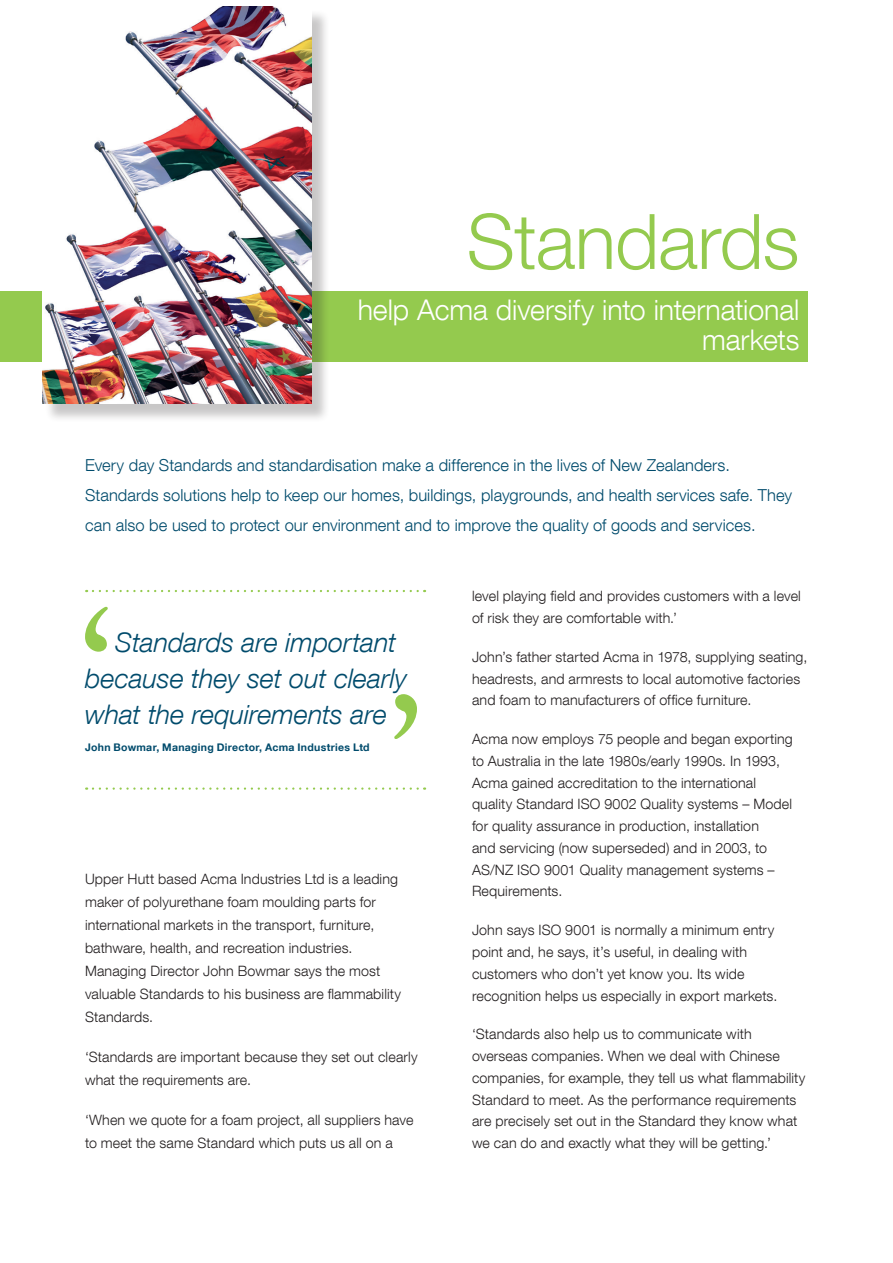
<style>
.page{position:relative;width:893px;height:1263px;background:#fff}
.page>*{position:absolute;margin:0;border:0;box-sizing:border-box;transform-origin:0 0}
._1-Mainheading{font:300 76.65px "Helvetica Neue LT Com";letter-spacing:-.01em;color:#94ca4e}
._2-subhead{font:300 28.5px/30px "Helvetica Neue LT Com";letter-spacing:-.005em;color:#fff;text-align:right}
._4-pull_quote_-_fron{font:italic 300 27px/36px "Helvetica Neue LT Com";letter-spacing:-.005em;color:#004b6c}
._3A-Body_-_emphasis{font:300 16.5px/30px "Helvetica Neue LT Com";letter-spacing:.005em;color:#004b6c}
._5-Body{font:300 14.25px/21.8px "Helvetica Neue LT Com";letter-spacing:.01em;color:#231f20}
._4A-quote_reference{font:700 10.5px "Helvetica Neue LT Com";letter-spacing:.03em;color:#004b6c}
</style>
<div class="page">
<svg style="left:93px;top:590px;width:332px;height:2px"></svg>
<svg style="left:93px;top:787px;width:332px;height:3px"></svg>
<svg style="left:85px;top:607px;width:23px;height:45px"></svg>
<svg style="left:394px;top:694px;width:23px;height:45px"></svg>
<div style="left:0;top:291px;width:808px;height:70px;background:#94ca4e"></div>
<div style="left:45px;top:9px;width:285px;height:414px;background:#231f20;opacity:.25"></div>
<img style="left:43px;top:7px;width:268px;height:397px">
<p class="_1-Mainheading" style="left:467px;top:195px;width:334px">Standards</p>
<p class="_2-subhead" style="left:358px;top:294px;width:443px">help Acma diversify into international markets</p>
<p class="_3A-Body_-_emphasis" style="left:85px;top:450px;width:709px">Every day Standards and standardisation make a difference in the lives of New Zealanders.<br>Standards solutions help to keep our homes, buildings, playgrounds, and health services safe. They can also be used to protect our environment and to improve the quality of goods and services.</p>
<p class="_4-pull_quote_-_fron" style="left:85px;top:624px;width:324px;text-indent:30px">Standards are important because they set out clearly what the requirements are</p>
<p class="_4A-quote_reference" style="left:85px;top:741px;width:286px">John Bowmar, Managing Director, Acma Industries Ltd</p>
<p class="_5-Body" style="left:85px;top:867px;width:318px;line-height:23px">Upper Hutt based Acma Industries Ltd is a leading maker of polyurethane foam moulding parts for international markets in the transport, furniture, bathware, health, and recreation industries.<br>Managing Director John Bowmar says the most valuable Standards to his business are flammability Standards.</p>
<p class="_5-Body" style="left:85px;top:1045px;width:334px;line-height:23px">‘Standards are important because they set out clearly what the requirements are.</p>
<p class="_5-Body" style="left:85px;top:1108px;width:330px;line-height:23px">‘When we quote for a foam project, all suppliers have to meet the same Standard which puts us all on a</p>
<p class="_5-Body" style="left:472px;top:585px;width:330px">level playing field and provides customers with a level of risk they are comfortable with.’</p>
<p class="_5-Body" style="left:472px;top:645px;width:337px">John’s father started Acma in 1978, supplying seating, headrests, and armrests to local automotive factories and foam to manufacturers of office furniture.</p>
<p class="_5-Body" style="left:472px;top:728px;width:322px">Acma now employs 75 people and began exporting to Australia in the late 1980s/early 1990s. In 1993, Acma gained accreditation to the international quality Standard ISO 9002 Quality systems – Model for quality assurance in production, installation<br>and servicing (now superseded) and in 2003, to AS/NZ ISO 9001 Quality management systems – Requirements.</p>
<p class="_5-Body" style="left:472px;top:919px;width:307px">John says ISO 9001 is normally a minimum entry point and, he says, it’s useful, in dealing with customers who don’t yet know you. Its wide recognition helps us especially in export markets.</p>
<p class="_5-Body" style="left:472px;top:1023px;width:335px">‘Standards also help us to communicate with overseas companies. When we deal with Chinese companies, for example, they tell us what flammability Standard to meet. As the performance requirements are precisely set out in the Standard they know what we can do and exactly what they will be getting.’</p>
</div>
